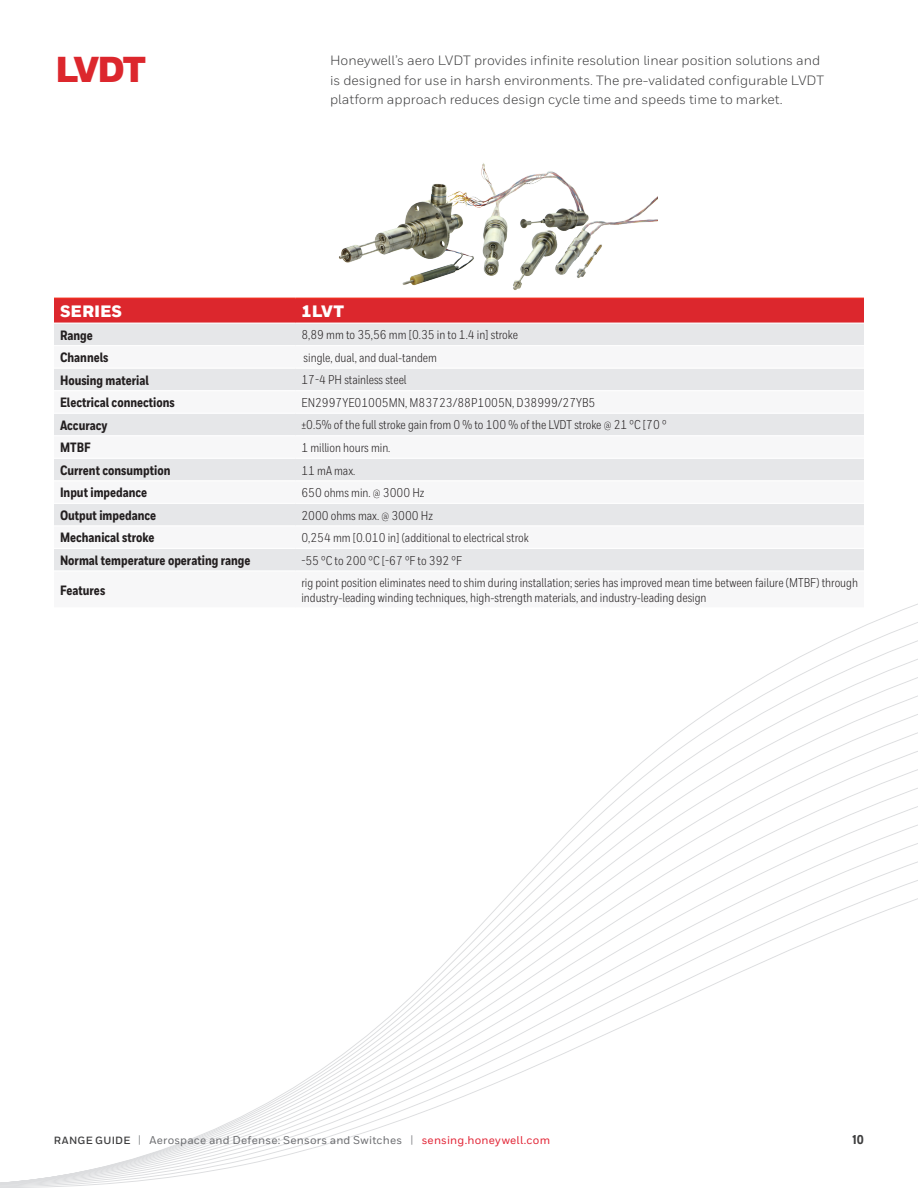
<style>
.page{position:relative;width:918px;height:1188px;background:#fff}
.page>*{position:absolute;margin:0;border:0;box-sizing:border-box;transform-origin:0 0}
.t1{font:900 36px "Honeywell Sans";color:#dc272d}
.t2{font:900 16.5px "Honeywell Sans";color:#fff}
.t3{font:13.5px/19.5px "Honeywell Sans";color:#3e3e3f}
.t4{font:800 13.5px "Honeywell Cond";color:#231f20}
.t5{font:12.75px/15px "Honeywell Cond";color:#231f20}
.t6{font:800 12.75px "Honeywell Cond";color:#3e3e3f}
.t7{font:500 11.25px "Honeywell Sans";letter-spacing:.02em;color:#6c6d70}
.s1{font-weight:700;font-size:10.5px;color:#3e3e3f}
.s2{font-size:11.4px;color:#939598}
.s3{color:#e22536}
</style>
<div class="page">
<svg style="left:0;top:836px;width:918px;height:352px"></svg>
<div style="left:54px;top:299px;width:810px;height:24px;background:#dc272d"></div>
<div style="left:54px;top:324px;width:810px;height:21px;background:#e6e7e9"></div>
<svg style="left:54px;top:369px;width:810px;height:201px;fill:#e6e7e9"></svg>
<hr style="left:54px;top:298px;width:241px;height:1px;background:#ee2e22">
<hr style="left:295px;top:298px;width:569px;height:1px;background:#ee2e22">
<hr style="left:54px;top:390px;width:241px;height:1px;background:#fff">
<hr style="left:295px;top:390px;width:569px;height:1px;background:#fff">
<hr style="left:54px;top:413px;width:241px;height:1px;background:#fff">
<hr style="left:295px;top:413px;width:569px;height:1px;background:#fff">
<hr style="left:54px;top:435px;width:241px;height:1px;background:#fff">
<hr style="left:295px;top:435px;width:569px;height:1px;background:#fff">
<hr style="left:54px;top:458px;width:241px;height:1px;background:#fff">
<hr style="left:295px;top:458px;width:569px;height:1px;background:#fff">
<hr style="left:54px;top:480px;width:241px;height:1px;background:#fff">
<hr style="left:295px;top:480px;width:569px;height:1px;background:#fff">
<hr style="left:54px;top:503px;width:241px;height:1px;background:#fff">
<hr style="left:295px;top:503px;width:569px;height:1px;background:#fff">
<hr style="left:54px;top:525px;width:241px;height:1px;background:#fff">
<hr style="left:295px;top:525px;width:569px;height:1px;background:#fff">
<hr style="left:54px;top:548px;width:241px;height:1px;background:#fff">
<hr style="left:295px;top:548px;width:569px;height:1px;background:#fff">
<img style="left:339px;top:163px;width:319px;height:127px">
<p class="t1" style="left:55px;top:47px;width:93px">LVDT</p>
<p class="t3" style="left:330px;top:51px;width:496px">Honeywell’s aero LVDT provides infinite resolution linear position solutions and is designed for use in harsh environments. The pre-validated configurable LVDT platform approach reduces design cycle time and speeds time to market.</p>
<p class="t2" style="left:60px;top:301px;width:64px">SERIES</p>
<p class="t2" style="left:301px;top:301px;width:44px">1LVT</p>
<p class="t4" style="left:60px;top:327px;width:34px">Range</p>
<p class="t5" style="left:301px;top:327px;width:218px">8,89 mm to 35,56 mm [0.35 in to 1.4 in] stroke</p>
<p class="t4" style="left:60px;top:349px;width:50px">Channels</p>
<p class="t5" style="left:304px;top:350px;width:135px">single, dual, and dual-tandem</p>
<p class="t4" style="left:60px;top:372px;width:90px">Housing material</p>
<p class="t5" style="left:301px;top:373px;width:107px">17-4 PH stainless steel</p>
<p class="t4" style="left:60px;top:394px;width:116px">Electrical connections</p>
<p class="t5" style="left:301px;top:395px;width:296px">EN2997YE01005MN, M83723/88P1005N, D38999/27YB5</p>
<p class="t4" style="left:60px;top:417px;width:49px">Accuracy</p>
<p class="t5" style="left:301px;top:418px;width:367px">±0.5% of the full stroke gain from 0 % to 100 % of the LVDT stroke @ 21 °C [70 °</p>
<p class="t4" style="left:60px;top:439px;width:32px">MTBF</p>
<p class="t5" style="left:301px;top:440px;width:91px">1 million hours min.</p>
<p class="t4" style="left:60px;top:462px;width:112px">Current consumption</p>
<p class="t5" style="left:301px;top:463px;width:55px">11 mA max.</p>
<p class="t4" style="left:60px;top:484px;width:89px">Input impedance</p>
<p class="t5" style="left:301px;top:485px;width:125px">650 ohms min. @ 3000 Hz</p>
<p class="t4" style="left:60px;top:507px;width:98px">Output impedance</p>
<p class="t5" style="left:301px;top:508px;width:133px">2000 ohms max. @ 3000 Hz</p>
<p class="t4" style="left:60px;top:529px;width:96px">Mechanical stroke</p>
<p class="t5" style="left:301px;top:530px;width:229px">0,254 mm [0.010 in] (additional to electrical strok</p>
<p class="t4" style="left:60px;top:552px;width:192px">Normal temperature operating range</p>
<p class="t5" style="left:301px;top:553px;width:162px">-55 °C to 200 °C [-67 °F to 392 °F</p>
<p class="t4" style="left:60px;top:582px;width:47px">Features</p>
<p class="t5" style="left:301px;top:575px;width:558px">rig point position eliminates need to shim during installation; series has improved mean time between failure (MTBF) through industry-leading winding techniques, high-strength materials, and industry-leading design</p>
<p class="t7" style="left:54px;top:1133px;width:498px"><span class="s1">RANGE GUIDE</span> <span class="s2">|</span> Aerospace and Defense: Sensors and Switches <span class="s2">|</span> <span class="s3">sensing.honeywell.com</span></p>
<p class="t6" style="left:853px;top:1132px;width:13px">10</p>
</div>
